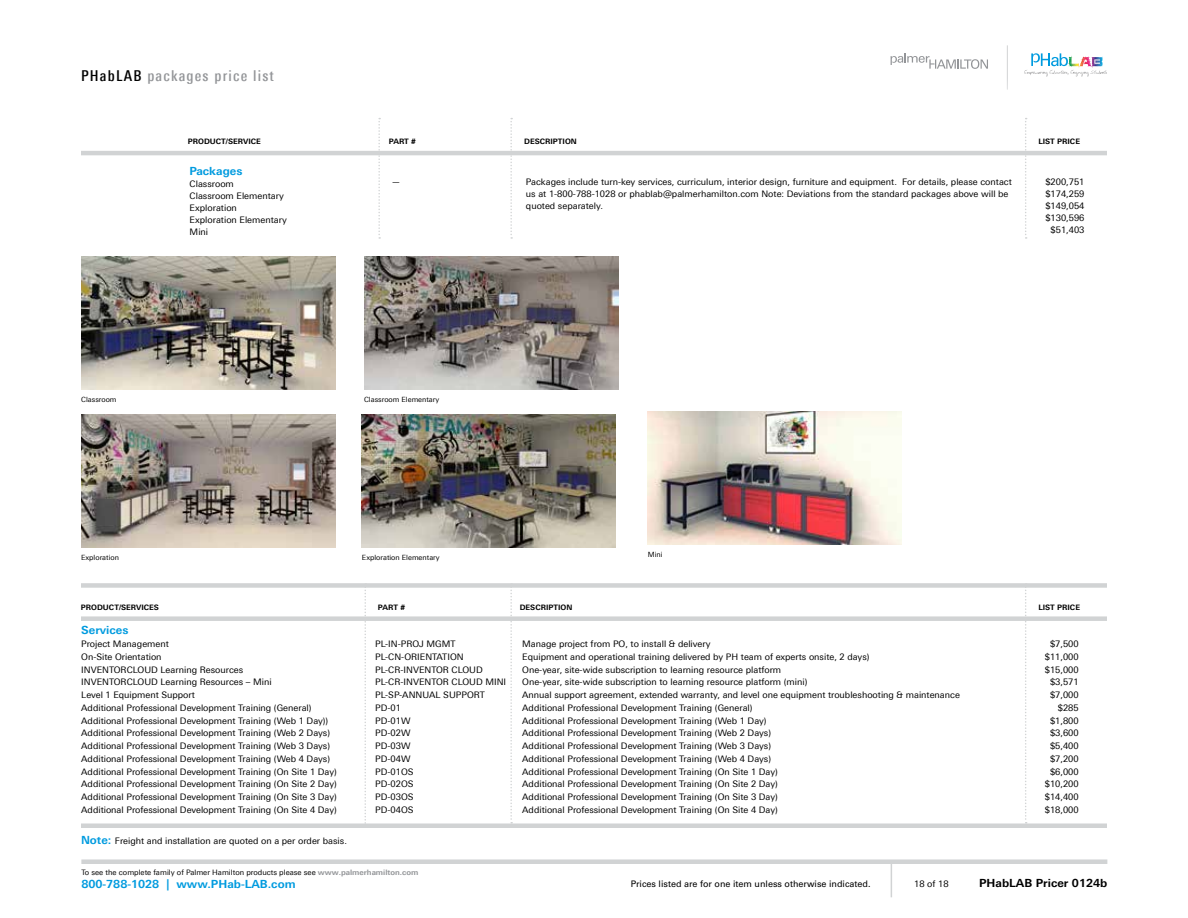
<style>
.page{position:relative;width:1188px;height:918px;background:#fff}
.page>*{position:absolute;margin:0;border:0;box-sizing:border-box;transform-origin:0 0}
.t1{font:500 condensed 15px "Univers Next Pro";letter-spacing:.08em;color:#939598}
.t2{font:700 11.25px "Univers Next Pro";color:#009bdf}
.t3{font:700 11.25px "Univers Next Pro";color:#000}
.t4{font:9px/12px "Univers Next Pro";color:#000}
.t5{font:9px "Univers LT Std";color:#000}
.t6{font:700 7.5px "Univers Next Pro";color:#000}
.t7{font:7.5px "Univers Next Pro";color:#000}
.t8{font:7.2px "Univers Next Pro";color:#000}
.s1{color:#000}
.s2{font-weight:700;font-size:11.25px;color:#009bdf}
.s3{font-weight:700;color:#939598}
</style>
<div class="page">
<div style="left:81px;top:859px;width:1026px;height:5px;background:#d1d3d4"></div>
<hr style="left:891px;top:864px;width:1px;height:33px;background:#d1d3d4">
<hr style="left:81px;top:151px;width:1026px;height:4px;background:#d1d3d4">
<div style="left:81px;top:583px;width:1026px;height:5px;background:#d1d3d4"></div>
<div style="left:81px;top:616px;width:1026px;height:5px;background:#d1d3d4"></div>
<hr style="left:81px;top:824px;width:1026px;height:4px;background:#d1d3d4">
<svg style="left:510px;top:118px;width:2px;height:121px"></svg>
<svg style="left:510px;top:589px;width:2px;height:235px"></svg>
<svg style="left:378px;top:118px;width:2px;height:121px"></svg>
<svg style="left:364px;top:589px;width:2px;height:235px"></svg>
<svg style="left:1025px;top:118px;width:2px;height:121px"></svg>
<svg style="left:1025px;top:589px;width:2px;height:235px"></svg>
<svg style="left:891px;top:53px;width:97px;height:16px"></svg>
<svg style="left:1024px;top:53px;width:83px;height:23px"></svg>
<img style="left:365px;top:256px;width:254px;height:134px">
<img style="left:362px;top:414px;width:254px;height:134px">
<img style="left:81px;top:414px;width:254px;height:134px">
<img style="left:81px;top:256px;width:254px;height:134px">
<img style="left:648px;top:411px;width:254px;height:134px">
<h1 class="t1" style="left:81px;top:67px;width:194px"><span class="s1">PHabLAB</span> packages price list</h1>
<p class="t6" style="left:188px;top:137px;width:74px">PRODUCT/SERVICE</p>
<p class="t6" style="left:389px;top:137px;width:29px">PART #</p>
<p class="t6" style="left:524px;top:137px;width:54px">DESCRIPTION</p>
<p class="t6" style="left:1038px;top:137px;width:43px">LIST PRICE</p>
<p class="t8" style="left:81px;top:396px;width:37px">Classroom</p>
<p class="t2" style="left:190px;top:164px;width:54px">Packages</p>
<p class="t4" style="left:190px;top:177px;width:99px">Classroom<br>Classroom Elementary<br>Exploration<br>Exploration Elementary<br>Mini</p>
<p class="t4" style="left:392px;top:176px;width:11px">—</p>
<p class="t4" style="left:526px;top:176px;width:487px">Packages include turn-key services, curriculum, interior design, furniture and equipment. For details, please contact us at 1-800-788-1028 or phablab@palmerhamilton.com Note: Deviations from the standard packages above will be quoted separately.</p>
<p class="t4" style="left:1045px;top:176px;width:41px;text-align:center">$200,751 $174,259 $149,054 $130,596 $51,403</p>
<p class="t8" style="left:364px;top:396px;width:77px">Classroom Elementary</p>
<p class="t8" style="left:81px;top:554px;width:39px">Exploration</p>
<p class="t8" style="left:362px;top:554px;width:79px">Exploration Elementary</p>
<p class="t8" style="left:648px;top:551px;width:16px">Mini</p>
<p class="t6" style="left:81px;top:602px;width:80px">PRODUCT/SERVICES</p>
<p class="t6" style="left:378px;top:602px;width:29px">PART #</p>
<p class="t6" style="left:520px;top:602px;width:54px">DESCRIPTION</p>
<p class="t6" style="left:1038px;top:602px;width:43px">LIST PRICE</p>
<p class="t2" style="left:81px;top:624px;width:49px">Services</p>
<p class="t4" style="left:81px;top:638px;width:89px">Project Management</p>
<p class="t4" style="left:375px;top:638px;width:82px">PL-IN-PROJ MGMT</p>
<p class="t4" style="left:522px;top:638px;width:190px">Manage project from PO, to install &amp; delivery</p>
<p class="t4" style="left:1050px;top:638px;width:30px">$7,500</p>
<p class="t4" style="left:81px;top:651px;width:82px">On-Site Orientation</p>
<p class="t4" style="left:375px;top:651px;width:90px">PL-CN-ORIENTATION</p>
<p class="t4" style="left:522px;top:651px;width:349px">Equipment and operational training delivered by PH team of experts onsite, 2 days)</p>
<p class="t4" style="left:1045px;top:651px;width:35px">$11,000</p>
<p class="t4" style="left:81px;top:663px;width:164px">INVENTORCLOUD Learning Resources</p>
<p class="t4" style="left:375px;top:663px;width:109px">PL-CR-INVENTOR CLOUD</p>
<p class="t4" style="left:522px;top:663px;width:261px">One-year, site-wide subscription to learning resource platform</p>
<p class="t4" style="left:1045px;top:663px;width:35px">$15,000</p>
<p class="t4" style="left:81px;top:676px;width:192px">INVENTORCLOUD Learning Resources – Mini</p>
<p class="t4" style="left:375px;top:676px;width:133px">PL-CR-INVENTOR CLOUD MINI</p>
<p class="t4" style="left:522px;top:676px;width:287px">One-year, site-wide subscription to learning resource platform (mini)</p>
<p class="t4" style="left:1050px;top:676px;width:30px">$3,571</p>
<p class="t4" style="left:81px;top:689px;width:115px">Level 1 Equipment Support</p>
<p class="t4" style="left:375px;top:689px;width:111px">PL-SP-ANNUAL SUPPORT</p>
<p class="t4" style="left:522px;top:689px;width:439px">Annual support agreement, extended warranty, and level one equipment troubleshooting &amp; maintenance</p>
<p class="t4" style="left:1050px;top:689px;width:30px">$7,000</p>
<p class="t4" style="left:81px;top:702px;width:232px">Additional Professional Development Training (General)</p>
<p class="t4" style="left:375px;top:702px;width:27px">PD-01</p>
<p class="t4" style="left:522px;top:702px;width:232px">Additional Professional Development Training (General)</p>
<p class="t4" style="left:1058px;top:702px;width:22px">$285</p>
<p class="t4" style="left:81px;top:714px;width:249px">Additional Professional Development Training (Web 1 Day))</p>
<p class="t4" style="left:375px;top:714px;width:37px">PD-01W</p>
<p class="t4" style="left:522px;top:714px;width:246px">Additional Professional Development Training (Web 1 Day)</p>
<p class="t4" style="left:1050px;top:714px;width:30px">$1,800</p>
<p class="t4" style="left:81px;top:727px;width:250px">Additional Professional Development Training (Web 2 Days)</p>
<p class="t4" style="left:375px;top:727px;width:37px">PD-02W</p>
<p class="t4" style="left:522px;top:727px;width:250px">Additional Professional Development Training (Web 2 Days)</p>
<p class="t4" style="left:1050px;top:727px;width:30px">$3,600</p>
<p class="t4" style="left:81px;top:740px;width:250px">Additional Professional Development Training (Web 3 Days)</p>
<p class="t4" style="left:375px;top:740px;width:37px">PD-03W</p>
<p class="t4" style="left:522px;top:740px;width:250px">Additional Professional Development Training (Web 3 Days)</p>
<p class="t4" style="left:1050px;top:740px;width:30px">$5,400</p>
<p class="t4" style="left:81px;top:753px;width:250px">Additional Professional Development Training (Web 4 Days)</p>
<p class="t4" style="left:375px;top:753px;width:37px">PD-04W</p>
<p class="t4" style="left:522px;top:753px;width:250px">Additional Professional Development Training (Web 4 Days)</p>
<p class="t4" style="left:1050px;top:753px;width:30px">$7,200</p>
<p class="t4" style="left:81px;top:765px;width:257px">Additional Professional Development Training (On Site 1 Day)</p>
<p class="t4" style="left:375px;top:765px;width:40px">PD-01OS</p>
<p class="t4" style="left:522px;top:765px;width:257px">Additional Professional Development Training (On Site 1 Day)</p>
<p class="t4" style="left:1050px;top:765px;width:30px">$6,000</p>
<p class="t4" style="left:81px;top:778px;width:257px">Additional Professional Development Training (On Site 2 Day)</p>
<p class="t4" style="left:375px;top:778px;width:40px">PD-02OS</p>
<p class="t4" style="left:522px;top:778px;width:257px">Additional Professional Development Training (On Site 2 Day)</p>
<p class="t4" style="left:1045px;top:778px;width:35px">$10,200</p>
<p class="t4" style="left:81px;top:791px;width:257px">Additional Professional Development Training (On Site 3 Day)</p>
<p class="t4" style="left:375px;top:791px;width:40px">PD-03OS</p>
<p class="t4" style="left:522px;top:791px;width:257px">Additional Professional Development Training (On Site 3 Day)</p>
<p class="t4" style="left:1045px;top:791px;width:35px">$14,400</p>
<p class="t4" style="left:81px;top:804px;width:257px">Additional Professional Development Training (On Site 4 Day)</p>
<p class="t4" style="left:375px;top:804px;width:40px">PD-04OS</p>
<p class="t4" style="left:522px;top:804px;width:257px">Additional Professional Development Training (On Site 4 Day)</p>
<p class="t4" style="left:1045px;top:804px;width:35px">$18,000</p>
<p class="t4" style="left:81px;top:835px;width:267px"><span class="s2">Note:</span> Freight and installation are quoted on a per order basis.</p>
<p class="t7" style="left:81px;top:868px;width:339px">To see the complete family of Palmer Hamilton products please see <span class="s3">www.palmerhamilton.com</span></p>
<p class="t2" style="left:81px;top:878px;width:216px">800-788-1028 | www.PHab-LAB.com</p>
<p class="t5" style="left:631px;top:878px;width:241px">Prices listed are for one item unless otherwise indicated.</p>
<p class="t4" style="left:914px;top:878px;width:36px">18 of 18</p>
<p class="t3" style="left:979px;top:876px;width:130px">PHabLAB Pricer 0124b</p>
</div>
